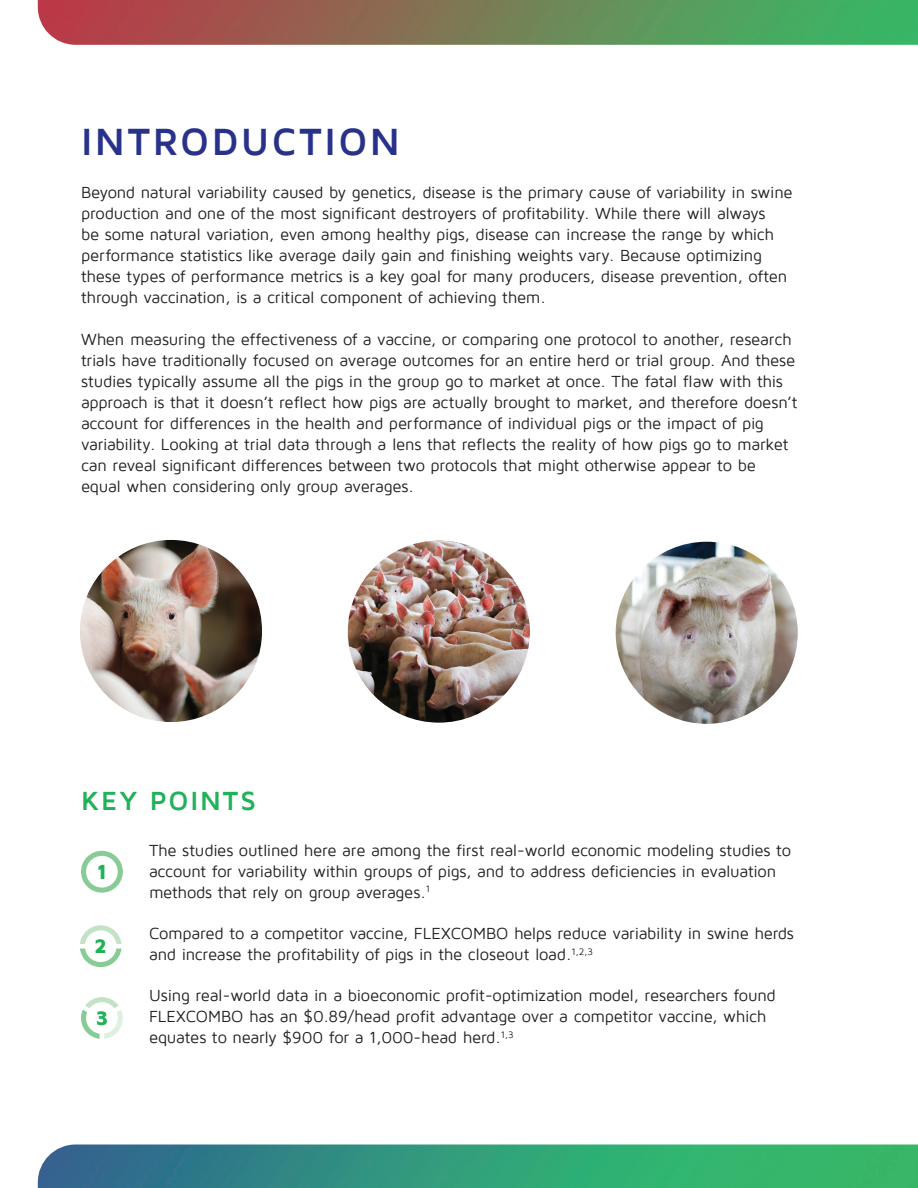
<style>
.page{position:relative;width:918px;height:1188px;background:#fff}
.page>*{position:absolute;margin:0;border:0;box-sizing:border-box;transform-origin:0 0}
.t1{font:700 39px "Maven Pro";letter-spacing:.06em;color:#29328b}
.t2{font:700 27px "Maven Pro";letter-spacing:.07em;color:#21b259}
.t3{font:900 21px "Maven Pro";color:#21b259}
.t4{font:16.5px/21px "Maven Pro";letter-spacing:-.015em;color:#231f20}
</style>
<div class="page">
<img style="left:348px;top:541px;width:182px;height:182px;border-radius:91px">
<img style="left:616px;top:542px;width:182px;height:182px;border-radius:91px">
<img style="left:80px;top:540px;width:182px;height:182px;border-radius:91px">
<svg style="left:80px;top:925px;width:41px;height:42px"></svg>
<svg style="left:81px;top:851px;width:42px;height:42px"></svg>
<svg style="left:81px;top:997px;width:42px;height:42px"></svg>
<img style="left:38px;top:1144px;width:880px;height:44px">
<img style="left:38px;top:0;width:880px;height:45px">
<p class="t1" style="left:81px;top:121px;width:321px">INTRODUCTION</p>
<p class="t4" style="left:81px;top:182px;width:713px">Beyond natural variability caused by genetics, disease is the primary cause of variability in swine production and one of the most significant destroyers of profitability. While there will always<br>be some natural variation, even among healthy pigs, disease can increase the range by which performance statistics like average daily gain and finishing weights vary. Because optimizing these types of performance metrics is a key goal for many producers, disease prevention, often through vaccination, is a critical component of achieving them.</p>
<p class="t4" style="left:81px;top:329px;width:718px">When measuring the effectiveness of a vaccine, or comparing one protocol to another, research trials have traditionally focused on average outcomes for an entire herd or trial group. And these studies typically assume all the pigs in the group go to market at once. The fatal flaw with this approach is that it doesn’t reflect how pigs are actually brought to market, and therefore doesn’t account for differences in the health and performance of individual pigs or the impact of pig variability. Looking at trial data through a lens that reflects the reality of how pigs go to market can reveal significant differences between two protocols that might otherwise appear to be equal when considering only group averages.</p>
<p class="t2" style="left:81px;top:786px;width:177px">KEY POINTS</p>
<p class="t4" style="left:149px;top:840px;width:644px">The studies outlined here are among the first real-world economic modeling studies to account for variability within groups of pigs, and to address deficiencies in evaluation methods that rely on group averages.<sup>1</sup></p>
<p class="t4" style="left:149px;top:923px;width:646px">Compared to a competitor vaccine, FLEXCOMBO helps reduce variability in swine herds and increase the profitability of pigs in the closeout load.<sup>1,2,3</sup></p>
<p class="t4" style="left:149px;top:985px;width:628px">Using real-world data in a bioeconomic profit-optimization model, researchers found<br>FLEXCOMBO has an $0.89/head profit advantage over a competitor vaccine, which equates to nearly $900 for a 1,000-head herd.<sup>1,3</sup></p>
<p class="t3" style="left:97px;top:860px;width:12px">1</p>
<p class="t3" style="left:94px;top:935px;width:15px">2</p>
<p class="t3" style="left:96px;top:1007px;width:14px">3</p>
</div>
